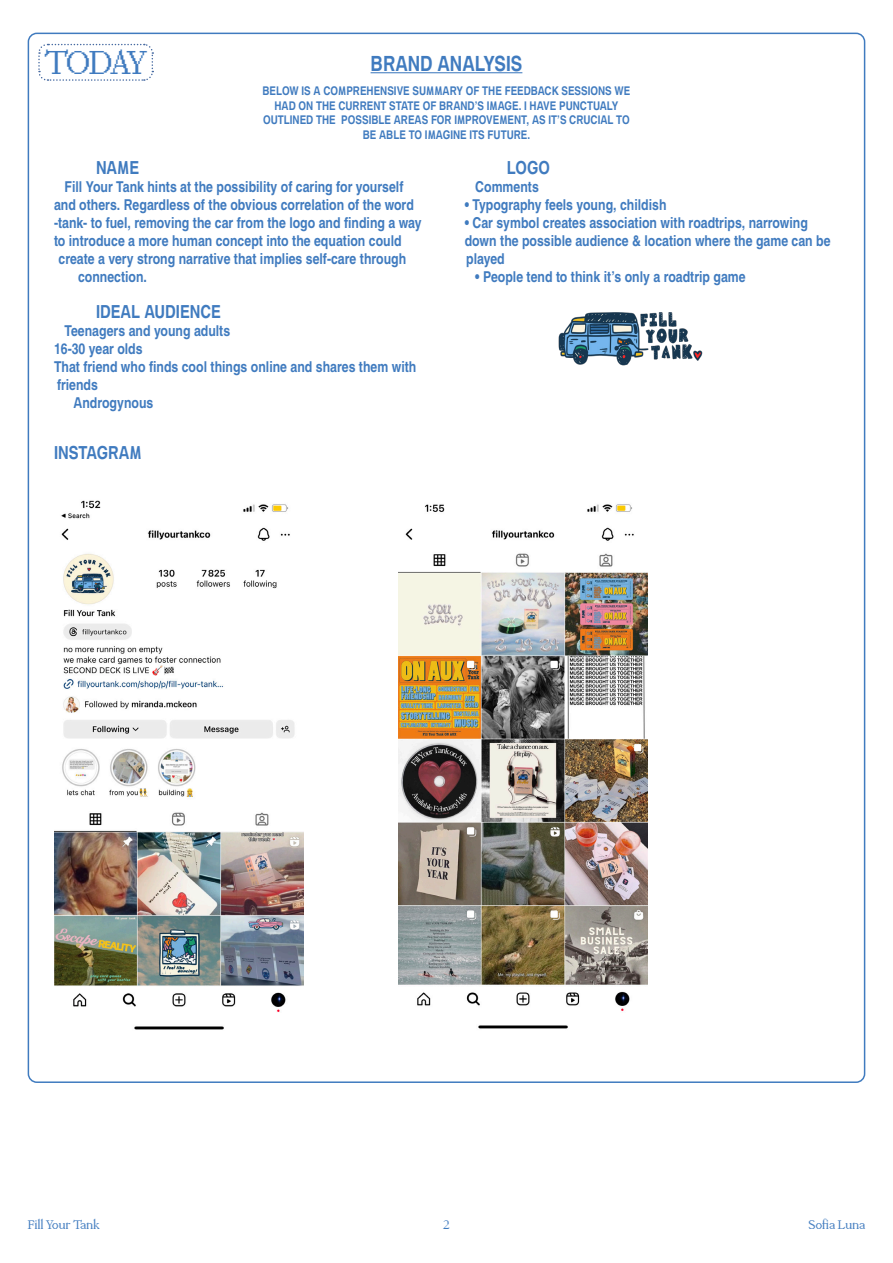
<style>
.page{position:relative;width:893px;height:1263px;background:#fff}
.page>*{position:absolute;margin:0;border:0;box-sizing:border-box;transform-origin:0 0}
.t1{font:36px "Mondwest";letter-spacing:-.1em;color:#407bbf}
.t2{font:21px "RT Obligat";color:#407bbf}
.t3{font:18px "RT Obligat";color:#407bbf}
.t4{font:15px/18px "RT Obligat";color:#407bbf}
.t5{font:13.5px "Mondwest";color:#407bbf}
.t6{font:12px/14.4px "RT Obligat";color:#407bbf;text-align:center}
</style>
<div class="page">
<svg style="left:38px;top:43px;width:116px;height:38px"></svg>
<hr style="left:371px;top:72px;width:151px;height:1px;background:#407bbf">
<img style="left:558px;top:312px;width:145px;height:54px">
<img style="left:54px;top:500px;width:249px;height:530px">
<img style="left:399px;top:504px;width:248px;height:525px">
<p class="t1" style="left:43px;top:41px;width:106px">TODAY</p>
<p class="t2" style="left:371px;top:47px;width:153px">BRAND ANALYSIS</p>
<p class="t6" style="left:263px;top:83px;width:369px">BELOW IS A COMPREHENSIVE SUMMARY OF THE FEEDBACK SESSIONS WE<br>HAD ON THE CURRENT STATE OF BRAND’S IMAGE. I HAVE PUNCTUALY</p>
<p class="t6" style="left:263px;top:112px;width:368px">OUTLINED THE POSSIBLE AREAS FOR IMPROVEMENT, AS IT’S CRUCIAL TO<br>BE ABLE TO IMAGINE ITS FUTURE.</p>
<p class="t3" style="left:507px;top:154px;width:45px">LOGO</p>
<p class="t4" style="left:475px;top:177px;width:65px">Comments</p>
<p class="t4" style="left:465px;top:195px;width:203px">• Typography feels young, childish</p>
<p class="t4" style="left:465px;top:213px;width:367px">• Car symbol creates association with roadtrips, narrowing down the possible audience &amp; location where the game can be played</p>
<p class="t4" style="left:475px;top:267px;width:272px">• People tend to think it’s only a roadtrip game</p>
<p class="t3" style="left:96px;top:154px;width:45px">NAME</p>
<p class="t4" style="left:64px;top:177px;width:340px">Fill Your Tank hints at the possibility of caring for yourself</p>
<p class="t4" style="left:54px;top:195px;width:361px">and others. Regardless of the obvious correlation of the word</p>
<p class="t4" style="left:54px;top:213px;width:369px">-tank- to fuel, removing the car from the logo and finding a way</p>
<p class="t4" style="left:54px;top:231px;width:349px">to introduce a more human concept into the equation could</p>
<p class="t4" style="left:58px;top:249px;width:349px">create a very strong narrative that implies self-care through</p>
<p class="t4" style="left:78px;top:267px;width:71px">connection.</p>
<p class="t3" style="left:96px;top:298px;width:127px">IDEAL AUDIENCE</p>
<p class="t4" style="left:64px;top:321px;width:167px">Teenagers and young adults</p>
<p class="t4" style="left:54px;top:339px;width:90px">16-30 year olds</p>
<p class="t4" style="left:54px;top:357px;width:364px">That friend who finds cool things online and shares them with friends</p>
<p class="t4" style="left:74px;top:393px;width:81px">Androgynous</p>
<p class="t3" style="left:54px;top:439px;width:89px">INSTAGRAM</p>
<p class="t5" style="left:28px;top:1216px;width:74px">Fill Your Tank</p>
<p class="t5" style="left:443px;top:1216px;width:9px">2</p>
<p class="t5" style="left:808px;top:1216px;width:58px">Sofia Luna</p>
</div>
